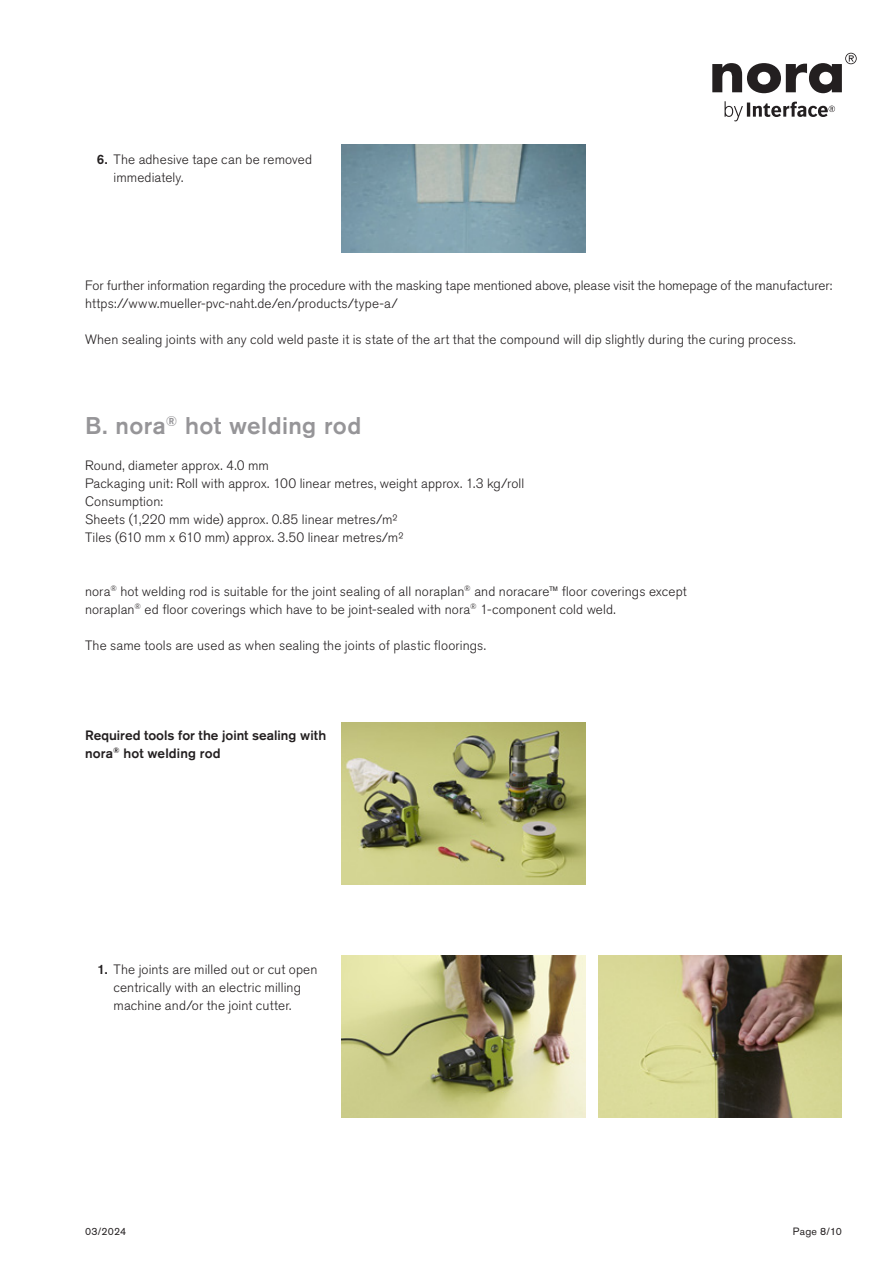
<style>
.page{position:relative;width:893px;height:1263px;background:#fff}
.page>*{position:absolute;margin:0;border:0;box-sizing:border-box;transform-origin:0 0}
.t1{font:500 24px "Akzidenz Grotesk Pro";letter-spacing:.015em;color:#969598}
.t2{font:300 13.5px/18px "Akzidenz Grotesk Pro";letter-spacing:.005em;color:#231f20}
.t3{font:500 13.5px/18px "Akzidenz Grotesk Pro";color:#231f20}
.t4{font:10.5px "Akzidenz Grotesk Pro";letter-spacing:.025em;color:#231f20}
.s1{font-weight:500}
</style>
<div class="page">
<svg style="left:712px;top:53px;width:145px;height:40px"></svg>
<svg style="left:725px;top:101px;width:110px;height:20px"></svg>
<img style="left:342px;top:723px;width:243px;height:162px">
<img style="left:342px;top:956px;width:243px;height:162px">
<img style="left:598px;top:956px;width:244px;height:162px">
<img style="left:342px;top:145px;width:243px;height:108px">
<p class="t2" style="left:114px;top:150px;width:200px;text-indent:-17px"><span class="s1">6.</span> The adhesive tape can be removed immediately.</p>
<p class="t2" style="left:85px;top:276px;width:749px">For further information regarding the procedure with the masking tape mentioned above, please visit the homepage of the manufacturer: https://www.mueller-pvc-naht.de/en/products/type-a/</p>
<p class="t2" style="left:85px;top:330px;width:712px">When sealing joints with any cold weld paste it is state of the art that the compound will dip slightly during the curing process.</p>
<h1 class="t1" style="left:85px;top:410px;width:278px">B. nora<sup>®</sup> hot welding rod</h1>
<p class="t2" style="left:85px;top:456px;width:441px">Round, diameter approx. 4.0 mm<br>Packaging unit: Roll with approx. 100 linear metres, weight approx. 1.3 kg/roll Consumption:<br>Sheets (1,220 mm wide) approx. 0.85 linear metres/m²<br>Tiles (610 mm x 610 mm) approx. 3.50 linear metres/m²</p>
<p class="t2" style="left:85px;top:582px;width:603px">nora<sup>®</sup> hot welding rod is suitable for the joint sealing of all noraplan<sup>®</sup> and noracare™ floor coverings except noraplan<sup>®</sup> ed floor coverings which have to be joint-sealed with nora<sup>®</sup> 1-component cold weld.</p>
<p class="t2" style="left:85px;top:636px;width:403px">The same tools are used as when sealing the joints of plastic floorings.</p>
<p class="t3" style="left:85px;top:726px;width:243px">Required tools for the joint sealing with nora<sup>®</sup> hot welding rod</p>
<p class="t2" style="left:114px;top:960px;width:205px;text-indent:-16px"><span class="s1">1.</span> The joints are milled out or cut open centrically with an electric milling machine and/or the joint cutter.</p>
<p class="t4" style="left:85px;top:1224px;width:43px">03/2024</p>
<p class="t4" style="left:793px;top:1224px;width:50px">Page 8/10</p>
</div>
